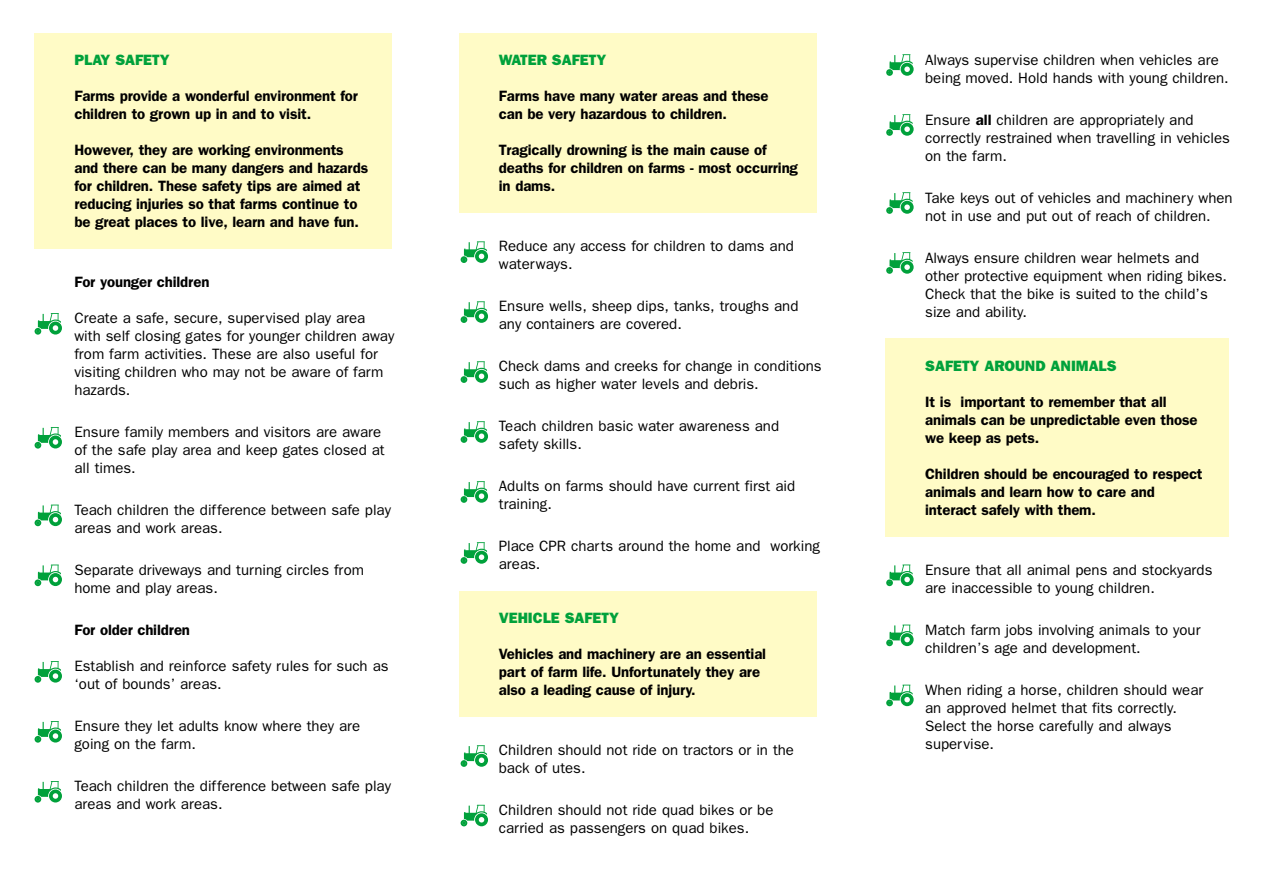
<style>
.page{position:relative;width:1263px;height:893px;background:#fff}
.page>*{position:absolute;margin:0;border:0;box-sizing:border-box;transform-origin:0 0}
.t1{font:15px "Franklin Gothic";color:#000}
.t2{font:600 15px "Franklin Gothic";letter-spacing:-.01em;color:#000}
.t3{font:800 15px "Franklin Gothic";color:#00a13b}
.s1{font-weight:600}
</style>
<div class="page">
<div style="left:459px;top:592px;width:357px;height:125px;background:#fffbc6"></div>
<div style="left:459px;top:34px;width:357px;height:179px;background:#fffbc6"></div>
<div style="left:886px;top:338px;width:343px;height:199px;background:#fffbc6"></div>
<div style="left:34px;top:34px;width:357px;height:215px;background:#fffbc6"></div>
<svg style="left:35px;top:313px;width:27px;height:22px"></svg>
<svg style="left:35px;top:427px;width:27px;height:22px"></svg>
<svg style="left:35px;top:505px;width:27px;height:21px"></svg>
<svg style="left:35px;top:565px;width:27px;height:21px"></svg>
<svg style="left:35px;top:661px;width:27px;height:22px"></svg>
<svg style="left:35px;top:721px;width:27px;height:22px"></svg>
<svg style="left:35px;top:781px;width:27px;height:22px"></svg>
<svg style="left:461px;top:241px;width:27px;height:22px"></svg>
<svg style="left:461px;top:301px;width:27px;height:22px"></svg>
<svg style="left:461px;top:361px;width:27px;height:22px"></svg>
<svg style="left:461px;top:421px;width:27px;height:22px"></svg>
<svg style="left:461px;top:481px;width:27px;height:22px"></svg>
<svg style="left:461px;top:542px;width:27px;height:22px"></svg>
<svg style="left:461px;top:745px;width:27px;height:22px"></svg>
<svg style="left:461px;top:805px;width:27px;height:21px"></svg>
<svg style="left:886px;top:54px;width:28px;height:22px"></svg>
<svg style="left:886px;top:114px;width:28px;height:22px"></svg>
<svg style="left:886px;top:192px;width:28px;height:22px"></svg>
<svg style="left:886px;top:252px;width:28px;height:22px"></svg>
<svg style="left:886px;top:564px;width:28px;height:22px"></svg>
<svg style="left:886px;top:625px;width:28px;height:21px"></svg>
<svg style="left:886px;top:685px;width:28px;height:21px"></svg>
<p class="t3" style="left:74px;top:51px;width:97px">PLAY SAFETY</p>
<p class="t2" style="left:74px;top:87px;width:285px">Farms provide a wonderful environment for</p>
<p class="t2" style="left:74px;top:105px;width:238px">children to grown up in and to visit.</p>
<p class="t2" style="left:74px;top:141px;width:271px">However, they are working environments</p>
<p class="t2" style="left:74px;top:159px;width:295px">and there can be many dangers and hazards</p>
<p class="t2" style="left:74px;top:177px;width:288px">for children. These safety tips are aimed at</p>
<p class="t2" style="left:74px;top:195px;width:285px">reducing injuries so that farms continue to</p>
<p class="t2" style="left:74px;top:213px;width:286px">be great places to live, learn and have fun.</p>
<p class="t2" style="left:74px;top:273px;width:137px">For younger children</p>
<p class="t1" style="left:74px;top:310px;width:292px">Create a safe, secure, supervised play area</p>
<p class="t1" style="left:74px;top:328px;width:321px">with self closing gates for younger children away</p>
<p class="t1" style="left:74px;top:346px;width:305px">from farm activities. These are also useful for</p>
<p class="t1" style="left:74px;top:364px;width:310px">visiting children who may not be aware of farm</p>
<p class="t1" style="left:74px;top:382px;width:58px">hazards.</p>
<p class="t1" style="left:74px;top:424px;width:308px">Ensure family members and visitors are aware</p>
<p class="t1" style="left:74px;top:442px;width:312px">of the safe play area and keep gates closed at</p>
<p class="t1" style="left:74px;top:460px;width:63px">all times.</p>
<p class="t1" style="left:74px;top:502px;width:318px">Teach children the difference between safe play</p>
<p class="t1" style="left:74px;top:520px;width:150px">areas and work areas.</p>
<p class="t1" style="left:74px;top:562px;width:291px">Separate driveways and turning circles from</p>
<p class="t1" style="left:74px;top:580px;width:145px">home and play areas.</p>
<p class="t2" style="left:74px;top:621px;width:117px">For older children</p>
<p class="t1" style="left:74px;top:658px;width:316px">Establish and reinforce safety rules for such as</p>
<p class="t1" style="left:74px;top:676px;width:149px">‘out of bounds’ areas.</p>
<p class="t1" style="left:74px;top:718px;width:287px">Ensure they let adults know where they are</p>
<p class="t1" style="left:74px;top:736px;width:123px">going on the farm.</p>
<p class="t1" style="left:74px;top:778px;width:318px">Teach children the difference between safe play</p>
<p class="t1" style="left:74px;top:796px;width:150px">areas and work areas.</p>
<p class="t3" style="left:499px;top:51px;width:109px">WATER SAFETY</p>
<p class="t2" style="left:499px;top:87px;width:271px">Farms have many water areas and these</p>
<p class="t2" style="left:499px;top:105px;width:230px">can be very hazardous to children.</p>
<p class="t2" style="left:499px;top:141px;width:269px">Tragically drowning is the main cause of</p>
<p class="t2" style="left:499px;top:159px;width:301px">deaths for children on farms - most occurring</p>
<p class="t2" style="left:499px;top:177px;width:58px">in dams.</p>
<p class="t1" style="left:499px;top:237px;width:296px">Reduce any access for children to dams and</p>
<p class="t1" style="left:499px;top:255px;width:75px">waterways.</p>
<p class="t1" style="left:499px;top:297px;width:301px">Ensure wells, sheep dips, tanks, troughs and</p>
<p class="t1" style="left:499px;top:315px;width:184px">any containers are covered.</p>
<p class="t1" style="left:499px;top:357px;width:324px">Check dams and creeks for change in conditions</p>
<p class="t1" style="left:499px;top:375px;width:261px">such as higher water levels and debris.</p>
<p class="t1" style="left:499px;top:417px;width:282px">Teach children basic water awareness and</p>
<p class="t1" style="left:499px;top:435px;width:84px">safety skills.</p>
<p class="t1" style="left:499px;top:477px;width:298px">Adults on farms should have current first aid</p>
<p class="t1" style="left:499px;top:495px;width:55px">training.</p>
<p class="t1" style="left:499px;top:537px;width:323px">Place CPR charts around the home and working</p>
<p class="t1" style="left:499px;top:555px;width:43px">areas.</p>
<p class="t3" style="left:499px;top:609px;width:122px">VEHICLE SAFETY</p>
<p class="t2" style="left:499px;top:645px;width:269px">Vehicles and machinery are an essential</p>
<p class="t2" style="left:499px;top:663px;width:263px">part of farm life. Unfortunately they are</p>
<p class="t2" style="left:499px;top:681px;width:198px">also a leading cause of injury.</p>
<p class="t1" style="left:499px;top:741px;width:297px">Children should not ride on tractors or in the</p>
<p class="t1" style="left:499px;top:759px;width:88px">back of utes.</p>
<p class="t1" style="left:499px;top:801px;width:276px">Children should not ride quad bikes or be</p>
<p class="t1" style="left:499px;top:819px;width:252px">carried as passengers on quad bikes.</p>
<p class="t1" style="left:925px;top:52px;width:295px">Always supervise children when vehicles are</p>
<p class="t1" style="left:925px;top:70px;width:305px">being moved. Hold hands with young children.</p>
<p class="t1" style="left:925px;top:112px;width:270px">Ensure <span class="s1">all</span> children are appropriately and</p>
<p class="t1" style="left:925px;top:130px;width:306px">correctly restrained when travelling in vehicles</p>
<p class="t1" style="left:925px;top:148px;width:83px">on the farm.</p>
<p class="t1" style="left:925px;top:190px;width:309px">Take keys out of vehicles and machinery when</p>
<p class="t1" style="left:925px;top:208px;width:287px">not in use and put out of reach of children.</p>
<p class="t1" style="left:925px;top:250px;width:275px">Always ensure children wear helmets and</p>
<p class="t1" style="left:925px;top:268px;width:303px">other protective equipment when riding bikes.</p>
<p class="t1" style="left:925px;top:286px;width:284px">Check that the bike is suited to the child’s</p>
<p class="t1" style="left:925px;top:304px;width:103px">size and ability.</p>
<p class="t3" style="left:925px;top:357px;width:193px">SAFETY AROUND ANIMALS</p>
<p class="t2" style="left:925px;top:393px;width:243px">It is important to remember that all</p>
<p class="t2" style="left:925px;top:411px;width:274px">animals can be unpredictable even those</p>
<p class="t2" style="left:925px;top:429px;width:115px">we keep as pets.</p>
<p class="t2" style="left:925px;top:465px;width:279px">Children should be encouraged to respect</p>
<p class="t2" style="left:925px;top:483px;width:231px">animals and learn how to care and</p>
<p class="t2" style="left:925px;top:501px;width:172px">interact safely with them.</p>
<p class="t1" style="left:925px;top:562px;width:289px">Ensure that all animal pens and stockyards</p>
<p class="t1" style="left:925px;top:580px;width:231px">are inaccessible to young children.</p>
<p class="t1" style="left:925px;top:622px;width:277px">Match farm jobs involving animals to your</p>
<p class="t1" style="left:925px;top:640px;width:217px">children’s age and development.</p>
<p class="t1" style="left:925px;top:682px;width:280px">When riding a horse, children should wear</p>
<p class="t1" style="left:925px;top:700px;width:253px">an approved helmet that fits correctly.</p>
<p class="t1" style="left:925px;top:718px;width:248px">Select the horse carefully and always</p>
<p class="t1" style="left:925px;top:736px;width:70px">supervise.</p>
</div>
